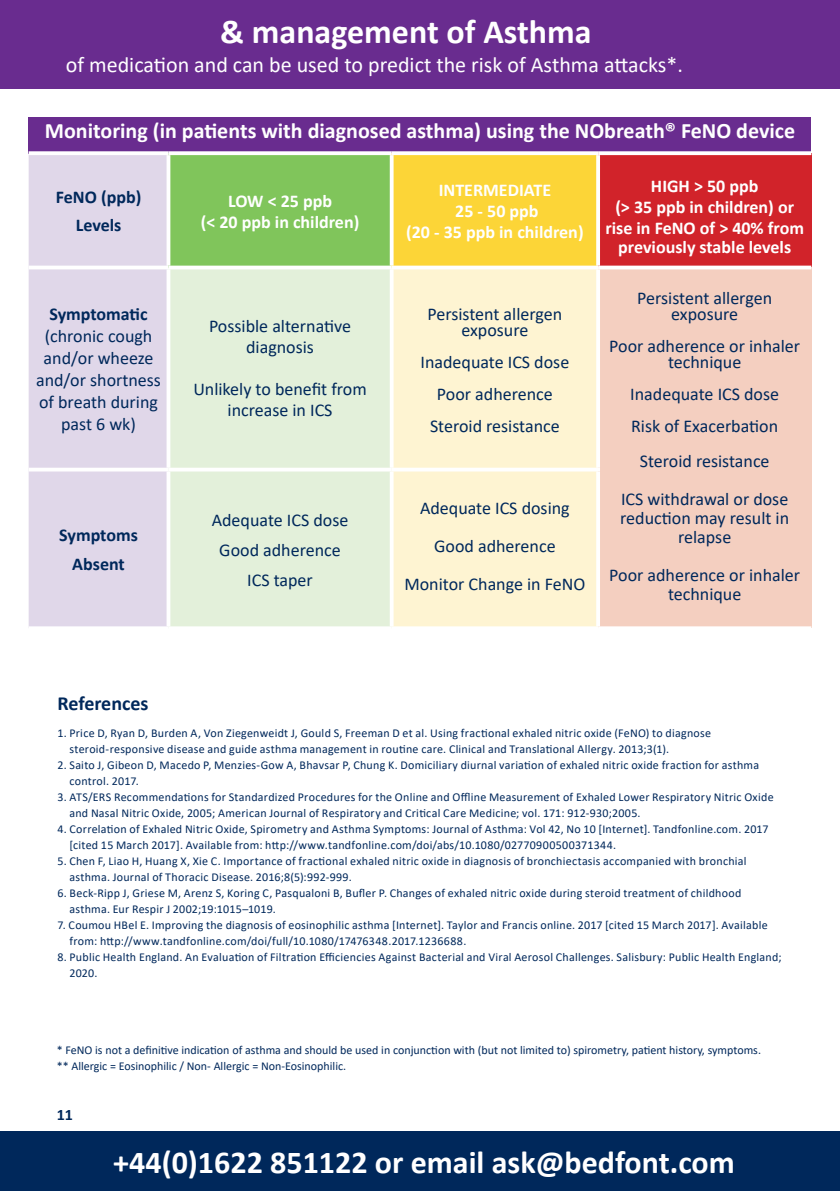
<style>
.page{position:relative;width:840px;height:1191px;background:#fff}
.page>*{position:absolute;margin:0;border:0;box-sizing:border-box;transform-origin:0 0}
.t1{font:700 34px "Calibri";color:#fff}
.t2{font:700 32px "Calibri";color:#fff}
.t3{font:700 22px "Calibri";color:#fff}
.t4{font:22px "Calibri";color:#fff}
.t5{font:700 20px "Calibri";color:#00285b}
.t6{font:18px/22px "Calibri";color:#00285b;text-align:center}
.t7{font:700 18px/21px "Calibri";color:#fff;text-align:center}
.t8{font:700 18px/28.6px "Calibri";color:#00285b;text-align:center}
.t9{font:700 16px "Calibri";color:#00285b}
.t10{font:12px/16px "Calibri";letter-spacing:.02em;color:#00285b}
.t11{font:12px/16px "Calibri";color:#00285b}
</style>
<div class="page">
<div style="left:0;top:1131px;width:839px;height:60px;background:#00285b"></div>
<div style="left:0;top:0;width:839px;height:89px;background:#692c8f"></div>
<div style="left:29px;top:117px;width:781px;height:36px;background:#692c8f"></div>
<div style="left:29px;top:155px;width:137px;height:471px;background:#e0d7e9"></div>
<div style="left:168px;top:153px;width:223px;height:114px;background:#80c55b"></div>
<div style="left:391px;top:153px;width:206px;height:114px;background:#fcd537"></div>
<div style="left:597px;top:153px;width:213px;height:114px;background:#d1232a"></div>
<div style="left:170px;top:269px;width:219px;height:357px;background:#e3f0da"></div>
<div style="left:393px;top:269px;width:203px;height:357px;background:#fef4d2"></div>
<div style="left:597px;top:267px;width:213px;height:361px;background:#f4cfc0"></div>
<svg style="left:166px;top:155px;width:4px;height:111px"></svg>
<svg style="left:389px;top:155px;width:4px;height:111px"></svg>
<hr style="left:596px;top:155px;width:3px;height:111px;background:#fff">
<hr style="left:29px;top:266px;width:139px;height:3px;background:#fff">
<hr style="left:168px;top:266px;width:223px;height:3px;background:#fff">
<svg style="left:166px;top:269px;width:1px;height:199px"></svg>
<hr style="left:391px;top:266px;width:206px;height:3px;background:#fff">
<svg style="left:389px;top:269px;width:4px;height:199px"></svg>
<hr style="left:597px;top:266px;width:213px;height:3px;background:#fff">
<hr style="left:596px;top:269px;width:3px;height:199px;background:#fff">
<hr style="left:29px;top:468px;width:139px;height:3px;background:#fff">
<hr style="left:168px;top:468px;width:223px;height:3px;background:#fff">
<svg style="left:166px;top:471px;width:2px;height:155px"></svg>
<hr style="left:391px;top:468px;width:208px;height:3px;background:#fff">
<svg style="left:389px;top:471px;width:4px;height:155px"></svg>
<hr style="left:596px;top:471px;width:3px;height:155px;background:#fff">
<svg style="left:29px;top:626px;width:138px;height:1px"></svg>
<svg style="left:170px;top:626px;width:220px;height:1px"></svg>
<svg style="left:392px;top:626px;width:205px;height:1px"></svg>
<svg style="left:597px;top:626px;width:213px;height:2px"></svg>
<svg style="left:29px;top:151px;width:139px;height:2px"></svg>
<svg style="left:168px;top:151px;width:223px;height:4px"></svg>
<svg style="left:391px;top:151px;width:206px;height:4px"></svg>
<svg style="left:597px;top:151px;width:213px;height:4px"></svg>
<h1 class="t1" style="left:220px;top:8px;width:373px">&amp; management of Asthma</h1>
<h3 class="t4" style="left:66px;top:49px;width:618px">of medication and can be used to predict the risk of Asthma attacks*.</h3>
<h3 class="t3" style="left:45px;top:115px;width:751px">Monitoring (in patients with diagnosed asthma) using the NObreath® FeNO device</h3>
<h3 class="t8" style="left:56px;top:182px;width:87px">FeNO (ppb)<br>Levels</h3>
<h3 class="t7" style="left:201px;top:190px;width:160px">LOW &lt; 25 ppb<br>(&lt; 20 ppb in children)</h3>
<h3 class="t7" style="left:406px;top:179px;width:179px">INTERMEDIATE<br>25 - 50 ppb<br>(20 - 35 ppb in children)</h3>
<h3 class="t7" style="left:605px;top:176px;width:200px">HIGH &gt; 50 ppb<br>(&gt; 35 ppb in children) or rise in FeNO of &gt; 40% from</h3>
<h3 class="t7" style="left:618px;top:236px;width:174px">previously stable levels</h3>
<h3 class="t8" style="left:49px;top:300px;width:100px">Symptomatic</h3>
<h3 class="t6" style="left:36px;top:325px;width:126px">(chronic cough and/or wheeze and/or shortness of breath during past 6 wk)</h3>
<h3 class="t6" style="left:209px;top:315px;width:143px;line-height:21px">Possible alternative diagnosis</h3>
<h3 class="t6" style="left:193px;top:378px;width:175px;line-height:21px">Unlikely to benefit from increase in ICS</h3>
<h3 class="t8" style="left:59px;top:521px;width:80px">Symptoms<br>Absent</h3>
<h3 class="t5" style="left:57px;top:689px;width:93px">References</h3>
<h3 class="t6" style="left:212px;top:504px;width:138px;line-height:30px">Adequate ICS dose<br>Good adherence<br>ICS taper</h3>
<h3 class="t6" style="left:427px;top:305px;width:136px;line-height:16px">Persistent allergen exposure</h3>
<h3 class="t6" style="left:420px;top:345px;width:150px;line-height:32px">Inadequate ICS dose<br>Poor adherence<br>Steroid resistance</h3>
<h3 class="t6" style="left:404px;top:488px;width:182px;line-height:38px">Adequate ICS dosing<br>Good adherence<br>Monitor Change in FeNO</h3>
<h3 class="t6" style="left:637px;top:289px;width:136px;line-height:16px">Persistent allergen exposure</h3>
<h3 class="t6" style="left:609px;top:337px;width:192px;line-height:16px">Poor adherence or inhaler technique</h3>
<h3 class="t6" style="left:630px;top:377px;width:150px;line-height:32px;text-align:left">Inadequate ICS dose<br>Risk of Exacerbation</h3>
<h3 class="t6" style="left:620px;top:441px;width:169px;line-height:38px">Steroid resistance<br>ICS withdrawal or dose</h3>
<h3 class="t6" style="left:620px;top:508px;width:170px;line-height:19px">reduction may result in relapse</h3>
<h3 class="t6" style="left:609px;top:565px;width:192px;line-height:19px">Poor adherence or inhaler technique</h3>
<p class="t10" style="left:69px;top:725px;width:642px;text-indent:-12px">1. Price D, Ryan D, Burden A, Von Ziegenweidt J, Gould S, Freeman D et al. Using fractional exhaled nitric oxide (FeNO) to diagnose steroid-responsive disease and guide asthma management in routine care. Clinical and Translational Allergy. 2013;3(1).</p>
<p class="t10" style="left:69px;top:757px;width:690px;text-indent:-12px">2. Saito J, Gibeon D, Macedo P, Menzies-Gow A, Bhavsar P, Chung K. Domiciliary diurnal variation of exhaled nitric oxide fraction for asthma control. 2017.</p>
<p class="t10" style="left:69px;top:789px;width:705px;text-indent:-12px">3. ATS/ERS Recommendations for Standardized Procedures for the Online and Offline Measurement of Exhaled Lower Respiratory Nitric Oxide and Nasal Nitric Oxide, 2005; American Journal of Respiratory and Critical Care Medicine; vol. 171: 912-930;2005.</p>
<p class="t10" style="left:69px;top:821px;width:700px;text-indent:-12px">4. Correlation of Exhaled Nitric Oxide, Spirometry and Asthma Symptoms: Journal of Asthma: Vol 42, No 10 [Internet]. Tandfonline.com. 2017 [cited 15 March 2017]. Available from: http://www.tandfonline.com/doi/abs/10.1080/02770900500371344.</p>
<p class="t10" style="left:69px;top:853px;width:678px;text-indent:-12px">5. Chen F, Liao H, Huang X, Xie C. Importance of fractional exhaled nitric oxide in diagnosis of bronchiectasis accompanied with bronchial asthma. Journal of Thoracic Disease. 2016;8(5):992-999.</p>
<p class="t10" style="left:69px;top:885px;width:673px;text-indent:-12px">6. Beck-Ripp J, Griese M, Arenz S, Koring C, Pasqualoni B, Bufler P. Changes of exhaled nitric oxide during steroid treatment of childhood asthma. Eur Respir J 2002;19:1015–1019.</p>
<p class="t10" style="left:69px;top:917px;width:699px;text-indent:-12px">7. Coumou HBel E. Improving the diagnosis of eosinophilic asthma [Internet]. Taylor and Francis online. 2017 [cited 15 March 2017]. Available from: http://www.tandfonline.com/doi/full/10.1080/17476348.2017.1236688.</p>
<p class="t10" style="left:69px;top:949px;width:713px;text-indent:-12px">8. Public Health England. An Evaluation of Filtration Efficiencies Against Bacterial and Viral Aerosol Challenges. Salisbury: Public Health England;<br>2020.</p>
<p class="t11" style="left:57px;top:1041px;width:705px">* FeNO is not a definitive indication of asthma and should be used in conjunction with (but not limited to) spirometry, patient history, symptoms. ** Allergic = Eosinophilic / Non- Allergic = Non-Eosinophilic.</p>
<h3 class="t9" style="left:57px;top:1103px;width:18px">11</h3>
<h2 class="t2" style="left:113px;top:1139px;width:622px">+44(0)1622 851122 or email ask@bedfont.com</h2>
</div>
